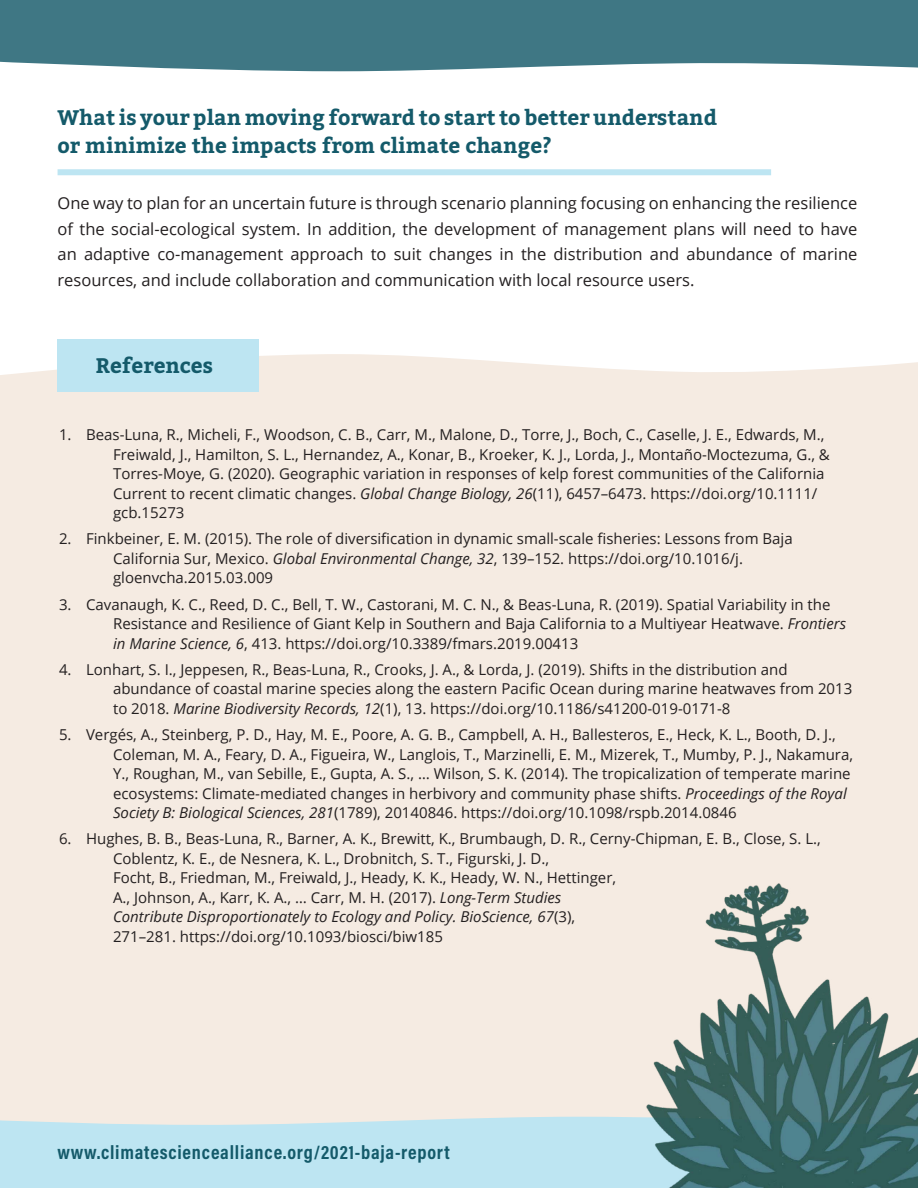
<style>
.page{position:relative;width:918px;height:1188px;background:#fff}
.page>*{position:absolute;margin:0;border:0;box-sizing:border-box;transform-origin:0 0}
.t1{font:700 21px/28.5px "Bitter";color:#145a6a}
.t2{font:700 19.5px "Acumin Pro Cond";letter-spacing:.04em;color:#145a6a}
.t3{font:16.5px/25.5px "Open Sans";color:#231f20;text-align:justify}
.t4{font:15px/19.5px "Open Sans";color:#231f20}
.s1{font-style:italic}
</style>
<div class="page">
<div style="left:0;top:354px;width:918px;height:763px;background:#f5ebe2"></div>
<div style="left:0;top:1117px;width:620px;height:71px;background:#bde5f2"></div>
<img style="left:620px;top:846px;width:298px;height:342px">
<div style="left:58px;top:339px;width:201px;height:53px;background:#bde5f2"></div>
<div style="left:0;top:0;width:918px;height:71px;background:#3f7784"></div>
<div style="left:58px;top:169px;width:713px;height:6px;background:#bde5f2"></div>
<p class="t1" style="left:58px;top:104px;width:661px">What is your plan moving forward to start to better understand or minimize the impacts from climate change?</p>
<p class="t3" style="left:58px;top:190px;width:801px">One way to plan for an uncertain future is through scenario planning focusing on enhancing the resilience of the social-ecological system. In addition, the development of management plans will need to have an adaptive co-management approach to suit changes in the distribution and abundance of marine resources, and include collaboration and communication with local resource users.</p>
<p class="t1" style="left:96px;top:352px;width:119px">References</p>
<p class="t4" style="left:113px;top:425px;width:718px;text-indent:-54px">1. Beas-Luna, R., Micheli, F., Woodson, C. B., Carr, M., Malone, D., Torre, J., Boch, C., Caselle, J. E., Edwards, M., Freiwald, J., Hamilton, S. L., Hernandez, A., Konar, B., Kroeker, K. J., Lorda, J., Montaño-Moctezuma, G., &amp; Torres-Moye, G. (2020). Geographic variation in responses of kelp forest communities of the California Current to recent climatic changes. <span class="s1">Global Change Biology, 26</span>(11), 6457–6473. https://doi.org/10.1111/ gcb.15273</p>
<p class="t4" style="left:113px;top:529px;width:681px;text-indent:-54px">2. Finkbeiner, E. M. (2015). The role of diversification in dynamic small-scale fisheries: Lessons from Baja<br>California Sur, Mexico. <span class="s1">Global Environmental Change, 32</span>, 139–152. https://doi.org/10.1016/j. gloenvcha.2015.03.009</p>
<p class="t4" style="left:113px;top:594px;width:735px;text-indent:-54px">3. Cavanaugh, K. C., Reed, D. C., Bell, T. W., Castorani, M. C. N., &amp; Beas-Luna, R. (2019). Spatial Variability in the<br>Resistance and Resilience of Giant Kelp in Southern and Baja California to a Multiyear Heatwave. <span class="s1">Frontiers in Marine Science, 6</span>, 413. https://doi.org/10.3389/fmars.2019.00413</p>
<p class="t4" style="left:113px;top:659px;width:741px;text-indent:-54px">4. Lonhart, S. I., Jeppesen, R., Beas-Luna, R., Crooks, J. A., &amp; Lorda, J. (2019). Shifts in the distribution and abundance of coastal marine species along the eastern Pacific Ocean during marine heatwaves from 2013 to 2018. <span class="s1">Marine Biodiversity Records, 12</span>(1), 13. https://doi.org/10.1186/s41200-019-0171-8</p>
<p class="t4" style="left:113px;top:725px;width:742px;text-indent:-54px">5. Vergés, A., Steinberg, P. D., Hay, M. E., Poore, A. G. B., Campbell, A. H., Ballesteros, E., Heck, K. L., Booth, D. J., Coleman, M. A., Feary, D. A., Figueira, W., Langlois, T., Marzinelli, E. M., Mizerek, T., Mumby, P. J., Nakamura, Y., Roughan, M., van Sebille, E., Gupta, A. S., … Wilson, S. K. (2014). The tropicalization of temperate marine ecosystems: Climate-mediated changes in herbivory and community phase shifts. <span class="s1">Proceedings of the Royal Society B: Biological Sciences, 281</span>(1789), 20140846. https://doi.org/10.1098/rspb.2014.0846</p>
<p class="t4" style="left:113px;top:829px;width:709px;text-indent:-54px">6. Hughes, B. B., Beas-Luna, R., Barner, A. K., Brewitt, K., Brumbaugh, D. R., Cerny-Chipman, E. B., Close, S. L., Coblentz, K. E., de Nesnera, K. L., Drobnitch, S. T., Figurski, J. D.,<br>Focht, B., Friedman, M., Freiwald, J., Heady, K. K., Heady, W. N., Hettinger,<br>A., Johnson, A., Karr, K. A., … Carr, M. H. (2017). <span class="s1">Long-Term Studies<br>Contribute Disproportionately to Ecology and Policy. BioScience, 67</span>(3),<br>271–281. https://doi.org/10.1093/biosci/biw185</p>
<p class="t2" style="left:58px;top:1139px;width:394px">www.climatesciencealliance.org/2021-baja-report</p>
</div>
